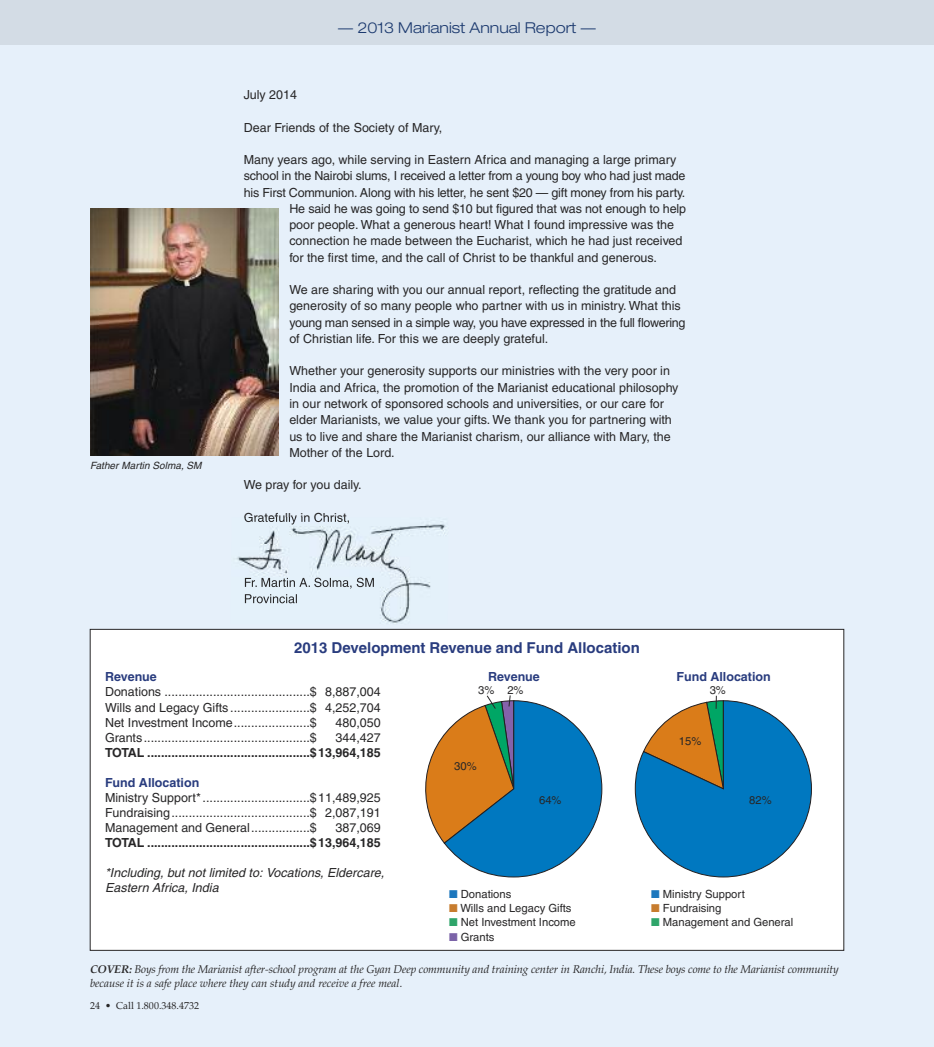
<style>
.page{position:relative;width:934px;height:1047px;background:#fff}
.page>*{position:absolute;margin:0;border:0;box-sizing:border-box;transform-origin:0 0}
.t1{font:700 15px "Helvetica";color:#293c7e}
.t2{font:300 expanded 15px "Helvetica Neue";color:#1c3a6f}
.t3{font:12.5px/16.2px "Helvetica";color:#272627;text-align:justify}
.t4{font:12.5px "Helvetica";letter-spacing:-.02em;color:#272627}
.t5{font:700 12.5px "Helvetica";color:#272627}
.t6{font:italic 12.5px/15px "Helvetica";letter-spacing:.005em;color:#272627}
.t7{font:700 12.5px "Helvetica";color:#293c7e}
.t8{font:italic 11.25px/13.6px "Palatino";letter-spacing:-.01em;color:#272627}
.t9{font:11.25px "Helvetica";color:#272627}
.t10{font:10px "Palatino";color:#272627}
.t11{font:italic 10px "Helvetica";letter-spacing:.005em;color:#272627}
.s1{color:#1c77bd}
.s2{color:#c77c2e}
.s3{color:#2fa56a}
.s4{color:#7b63a8}
.s5{font-weight:700}
</style>
<div class="page">
<div style="left:0;top:0;width:934px;height:1046px;background:#e6f0fa"></div>
<div style="left:0;top:0;width:934px;height:45px;background:#d3dce5"></div>
<div style="left:90px;top:629px;width:754px;height:321px;background:#fff"></div>
<svg style="left:425px;top:695px;width:177px;height:182px"></svg>
<svg style="left:635px;top:695px;width:177px;height:182px"></svg>
<img style="left:90px;top:208px;width:188px;height:248px">
<img style="left:236px;top:520px;width:210px;height:103px">
<img style="left:244px;top:517px;width:102px;height:7px">
<img style="left:245px;top:577px;width:118px;height:11px">
<img style="left:245px;top:594px;width:52px;height:9px">
<p class="t11" style="left:90px;top:462px;width:113px">Father Martin Solma, SM</p>
<p class="t2" style="left:338px;top:23px;width:259px">— 2013 Marianist Annual Report —</p>
<p class="t3" style="left:244px;top:88px;width:55px">July 2014</p>
<p class="t3" style="left:244px;top:120px;width:200px">Dear Friends of the Society of Mary,</p>
<p class="t3" style="left:244px;top:153px;width:434px">Many years ago, while serving in Eastern Africa and managing a large primary</p>
<p class="t4" style="left:244px;top:171px;width:443px">school in the Nairobi slums, I received a letter from a young boy who had just made</p>
<p class="t4" style="left:244px;top:187px;width:443px">his First Communion. Along with his letter, he sent $20 — gift money from his party.</p>
<p class="t3" style="left:289px;top:201px;width:398px">He said he was going to send $10 but figured that was not enough to help</p>
<p class="t3" style="left:289px;top:218px;width:386px">poor people. What a generous heart! What I found impressive was the</p>
<p class="t3" style="left:289px;top:234px;width:395px">connection he made between the Eucharist, which he had just received</p>
<p class="t3" style="left:289px;top:250px;width:369px">for the first time, and the call of Christ to be thankful and generous.</p>
<p class="t3" style="left:289px;top:283px;width:398px;text-align:left">We are sharing with you our annual report, reflecting the gratitude and generosity of so many people who partner with us in ministry. What this young man sensed in a simple way, you have expressed in the full flowering of Christian life. For this we are deeply grateful.</p>
<p class="t3" style="left:289px;top:364px;width:391px;text-align:left">Whether your generosity supports our ministries with the very poor in India and Africa, the promotion of the Marianist educational philosophy in our network of sponsored schools and universities, or our care for elder Marianists, we value your gifts. We thank you for partnering with us to live and share the Marianist charism, our alliance with Mary, the Mother of the Lord.</p>
<p class="t3" style="left:244px;top:478px;width:119px">We pray for you daily.</p>
<p class="t3" style="left:244px;top:510px;width:108px">Gratefully in Christ,</p>
<p class="t1" style="left:294px;top:642px;width:347px">2013 Development Revenue and Fund Allocation</p>
<p class="t7" style="left:105px;top:672px;width:53px">Revenue</p>
<p class="t3" style="left:105px;top:685px;width:277px;line-height:15px">Donations ..........................................$ 8,887,004<br>Wills and Legacy Gifts .......................$ 4,252,704<br>Net Investment Income......................$</p>
<p class="t3" style="left:336px;top:715px;width:47px">480,050</p>
<p class="t3" style="left:105px;top:730px;width:213px">Grants................................................$</p>
<p class="t3" style="left:336px;top:730px;width:47px">344,427</p>
<p class="t5" style="left:105px;top:747px;width:277px">TOTAL ...............................................$13,964,185</p>
<p class="t7" style="left:105px;top:777px;width:96px">Fund Allocation</p>
<p class="t3" style="left:105px;top:790px;width:277px;line-height:15px">Ministry Support*...............................$11,489,925<br>Fundraising........................................$ 2,087,191<br>Management and General.................$</p>
<p class="t3" style="left:336px;top:820px;width:47px">387,069</p>
<p class="t5" style="left:105px;top:837px;width:277px">TOTAL ...............................................$13,964,185</p>
<p class="t6" style="left:105px;top:865px;width:281px">*Including, but not limited to: Vocations, Eldercare,<br>Eastern Africa, India</p>
<p class="t7" style="left:488px;top:671px;width:53px">Revenue</p>
<p class="t7" style="left:676px;top:671px;width:96px">Fund Allocation</p>
<p class="t9" style="left:478px;top:685px;width:47px">3% 2%</p>
<p class="t9" style="left:710px;top:685px;width:18px">3%</p>
<p class="t9" style="left:454px;top:761px;width:24px">30%</p>
<p class="t9" style="left:539px;top:795px;width:24px">64%</p>
<p class="t9" style="left:449px;top:889px;width:64px"><span class="s1">■</span> Donations</p>
<p class="t9" style="left:449px;top:903px;width:124px"><span class="s2">■</span> Wills and Legacy Gifts</p>
<p class="t9" style="left:449px;top:918px;width:128px"><span class="s3">■</span> Net Investment Income</p>
<p class="t9" style="left:449px;top:932px;width:47px"><span class="s4">■</span> Grants</p>
<p class="t9" style="left:679px;top:736px;width:24px">15%</p>
<p class="t9" style="left:749px;top:795px;width:24px">82%</p>
<p class="t9" style="left:651px;top:889px;width:95px"><span class="s1">■</span> Ministry Support</p>
<p class="t9" style="left:651px;top:903px;width:72px"><span class="s2">■</span> Fundraising</p>
<p class="t9" style="left:651px;top:918px;width:144px"><span class="s3">■</span> Management and General</p>
<p class="t8" style="left:90px;top:963px;width:750px"><span class="s5">COVER:</span> Boys from the Marianist after-school program at the Gyan Deep community and training center in Ranchi, India. These boys come to the Marianist community because it is a safe place where they can study and receive a free meal.</p>
<p class="t10" style="left:90px;top:1001px;width:110px">24 • Call 1.800.348.4732</p>
</div>
